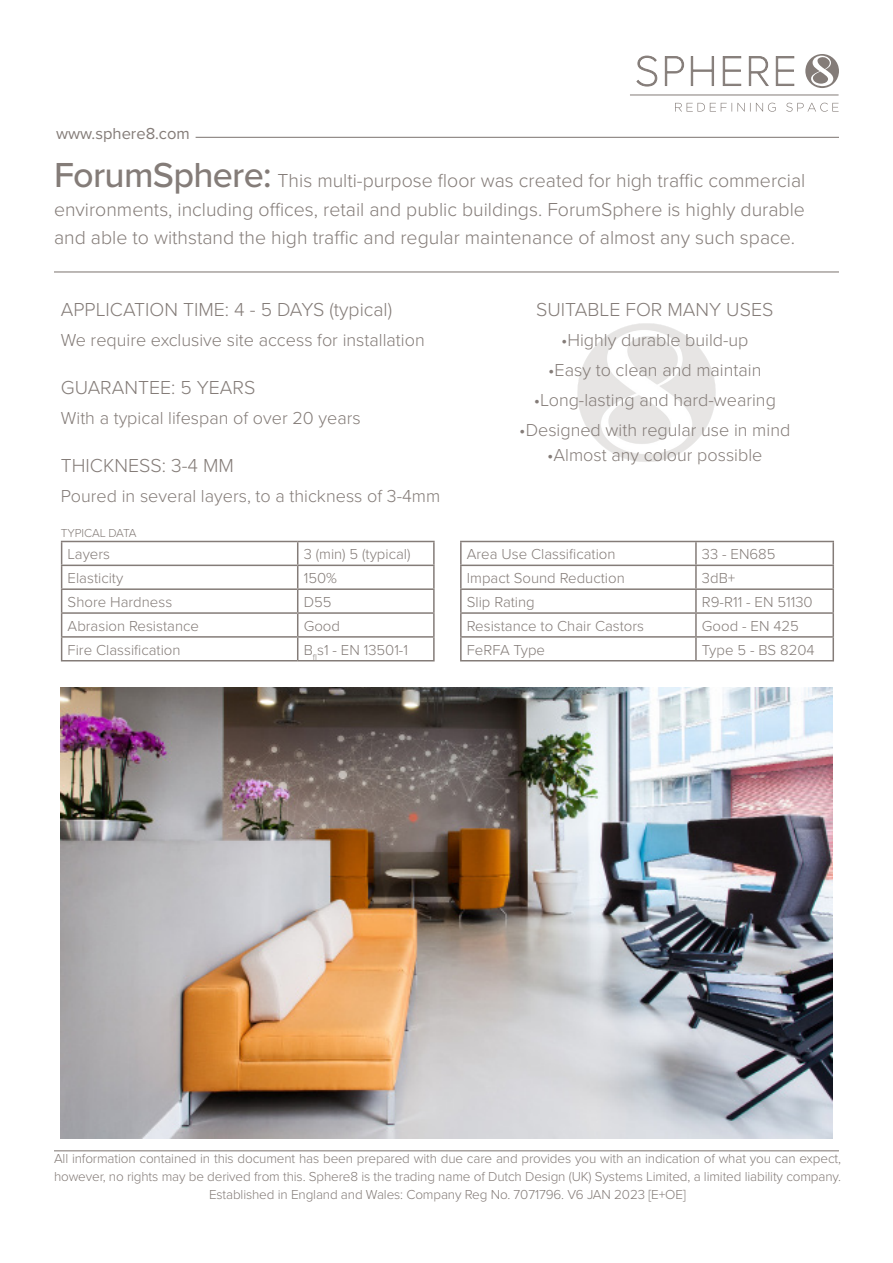
<style>
.page{position:relative;width:893px;height:1263px;background:#fff}
.page>*{position:absolute;margin:0;border:0;box-sizing:border-box;transform-origin:0 0}
.t1{font:300 19.5px/28.5px "Proxima Nova";color:#847c78;text-align:justify}
.t2{font:300 18px "Proxima Nova";color:#847c78}
.t3{font:16.5px "Proxima Nova";color:#847c78}
.t4{font:300 15px "Proxima Nova";color:#847c78}
.t5{font:300 13.5px/18px "Proxima Nova";letter-spacing:-.01em;color:#847c78;text-align:center}
.t6{font:300 12px "Proxima Nova";letter-spacing:-.01em;color:#847c78}
.s1{font-weight:500;font-size:36px}
</style>
<div class="page">
<hr style="left:630px;top:95px;width:209px;height:1px;background:#847c78">
<svg style="left:675px;top:103px;width:164px;height:9px"></svg>
<div style="left:805px;top:54px;width:34px;height:34px;background:#847c78;border-radius:50%"></div>
<svg style="left:811px;top:55px;width:22px;height:31px"></svg>
<svg style="left:637px;top:56px;width:157px;height:30px"></svg>
<hr style="left:54px;top:1150px;width:785px;height:1px;background:#847c78">
<hr style="left:196px;top:137px;width:643px;height:1px;background:#847c78">
<hr style="left:54px;top:271px;width:785px;height:1px;background:#847c78">
<img style="left:61px;top:687px;width:771px;height:452px">
<hr style="left:61px;top:541px;width:237px;height:1px;background:#847c78">
<hr style="left:298px;top:541px;width:137px;height:1px;background:#847c78">
<hr style="left:433px;top:542px;width:2px;height:23px;background:#847c78">
<hr style="left:61px;top:565px;width:237px;height:1px;background:#847c78">
<hr style="left:298px;top:565px;width:137px;height:1px;background:#847c78">
<hr style="left:433px;top:566px;width:2px;height:22px;background:#847c78">
<hr style="left:61px;top:588px;width:237px;height:2px;background:#847c78">
<hr style="left:298px;top:588px;width:137px;height:2px;background:#847c78">
<hr style="left:433px;top:590px;width:2px;height:22px;background:#847c78">
<hr style="left:61px;top:612px;width:237px;height:2px;background:#847c78">
<hr style="left:298px;top:612px;width:137px;height:2px;background:#847c78">
<hr style="left:433px;top:614px;width:2px;height:22px;background:#847c78">
<hr style="left:61px;top:636px;width:237px;height:2px;background:#847c78">
<svg style="left:61px;top:542px;width:1px;height:118px"></svg>
<hr style="left:298px;top:636px;width:137px;height:2px;background:#847c78">
<svg style="left:297px;top:542px;width:1px;height:118px"></svg>
<hr style="left:433px;top:638px;width:2px;height:22px;background:#847c78">
<hr style="left:61px;top:660px;width:237px;height:1px;background:#847c78">
<hr style="left:298px;top:660px;width:137px;height:1px;background:#847c78">
<hr style="left:460px;top:541px;width:236px;height:1px;background:#847c78">
<hr style="left:460px;top:542px;width:2px;height:23px;background:#847c78">
<hr style="left:696px;top:541px;width:138px;height:1px;background:#847c78">
<hr style="left:695px;top:542px;width:2px;height:23px;background:#847c78">
<hr style="left:832px;top:542px;width:2px;height:23px;background:#847c78">
<hr style="left:460px;top:565px;width:236px;height:1px;background:#847c78">
<hr style="left:460px;top:566px;width:2px;height:22px;background:#847c78">
<hr style="left:696px;top:565px;width:138px;height:1px;background:#847c78">
<hr style="left:695px;top:566px;width:2px;height:22px;background:#847c78">
<hr style="left:832px;top:566px;width:2px;height:22px;background:#847c78">
<hr style="left:460px;top:588px;width:236px;height:2px;background:#847c78">
<hr style="left:460px;top:590px;width:2px;height:22px;background:#847c78">
<hr style="left:696px;top:588px;width:138px;height:2px;background:#847c78">
<hr style="left:695px;top:590px;width:2px;height:22px;background:#847c78">
<hr style="left:832px;top:590px;width:2px;height:22px;background:#847c78">
<hr style="left:460px;top:612px;width:236px;height:2px;background:#847c78">
<hr style="left:460px;top:614px;width:2px;height:22px;background:#847c78">
<hr style="left:696px;top:612px;width:138px;height:2px;background:#847c78">
<hr style="left:695px;top:614px;width:2px;height:22px;background:#847c78">
<hr style="left:832px;top:614px;width:2px;height:22px;background:#847c78">
<hr style="left:460px;top:636px;width:236px;height:2px;background:#847c78">
<hr style="left:460px;top:638px;width:2px;height:22px;background:#847c78">
<hr style="left:696px;top:636px;width:138px;height:2px;background:#847c78">
<hr style="left:695px;top:638px;width:2px;height:22px;background:#847c78">
<hr style="left:832px;top:638px;width:2px;height:22px;background:#847c78">
<hr style="left:460px;top:660px;width:236px;height:1px;background:#847c78">
<hr style="left:696px;top:660px;width:138px;height:1px;background:#847c78">
<img style="left:577px;top:323px;width:139px;height:139px">
<p class="t3" style="left:56px;top:121px;width:135px">www.sphere8.com</p>
<p class="t1" style="left:54px;top:167px;width:753px"><span class="s1">ForumSphere:</span> This multi-purpose floor was created for high traffic commercial environments, including offices, retail and public buildings. ForumSphere is highly durable and able to withstand the high traffic and regular maintenance of almost any such space.</p>
<p class="t1" style="left:61px;top:295px;width:333px">APPLICATION TIME: 4 - 5 DAYS (typical)</p>
<p class="t2" style="left:61px;top:329px;width:365px">We require exclusive site access for installation</p>
<p class="t1" style="left:61px;top:373px;width:196px">GUARANTEE: 5 YEARS</p>
<p class="t2" style="left:61px;top:407px;width:301px">With a typical lifespan of over 20 years</p>
<p class="t1" style="left:61px;top:451px;width:175px">THICKNESS: 3-4 MM</p>
<p class="t2" style="left:61px;top:485px;width:381px">Poured in several layers, to a thickness of 3-4mm</p>
<p class="t6" style="left:61px;top:526px;width:77px">TYPICAL DATA</p>
<p class="t4" style="left:68px;top:545px;width:44px">Layers</p>
<p class="t4" style="left:304px;top:545px;width:108px">3 (min) 5 (typical)</p>
<p class="t4" style="left:68px;top:569px;width:57px">Elasticity</p>
<p class="t4" style="left:304px;top:569px;width:35px">150%</p>
<p class="t4" style="left:68px;top:593px;width:106px">Shore Hardness</p>
<p class="t4" style="left:304px;top:593px;width:29px">D55</p>
<p class="t4" style="left:68px;top:617px;width:133px">Abrasion Resistance</p>
<p class="t4" style="left:304px;top:617px;width:38px">Good</p>
<p class="t4" style="left:68px;top:641px;width:114px">Fire Classification</p>
<p class="t4" style="left:304px;top:641px;width:106px">B<sub>fl</sub>s1 - EN 13501-1</p>
<p class="t1" style="left:536px;top:295px;width:239px">SUITABLE FOR MANY USES</p>
<p class="t2" style="left:561px;top:329px;width:189px">•Highly durable build-up</p>
<p class="t2" style="left:548px;top:359px;width:215px">•Easy to clean and maintain</p>
<p class="t2" style="left:534px;top:389px;width:244px">•Long-lasting and hard-wearing</p>
<p class="t2" style="left:519px;top:419px;width:273px">•Designed with regular use in mind</p>
<p class="t2" style="left:547px;top:444px;width:217px">•Almost any colour possible</p>
<p class="t4" style="left:467px;top:545px;width:150px">Area Use Classification</p>
<p class="t4" style="left:702px;top:545px;width:75px">33 - EN685</p>
<p class="t4" style="left:467px;top:569px;width:159px">Impact Sound Reduction</p>
<p class="t4" style="left:702px;top:569px;width:35px">3dB+</p>
<p class="t4" style="left:467px;top:593px;width:69px">Slip Rating</p>
<p class="t4" style="left:702px;top:593px;width:112px">R9-R11 - EN 51130</p>
<p class="t4" style="left:467px;top:617px;width:179px">Resistance to Chair Castors</p>
<p class="t4" style="left:702px;top:617px;width:99px">Good - EN 425</p>
<p class="t4" style="left:467px;top:641px;width:80px">FeRFA Type</p>
<p class="t4" style="left:702px;top:641px;width:114px">Type 5 - BS 8204</p>
<p class="t5" style="left:54px;top:1150px;width:789px">All information contained in this document has been prepared with due care and provides you with an indication of what you can expect, however, no rights may be derived from this. Sphere8 is the trading name of Dutch Design (UK) Systems Limited, a limited liability company.<br>Established in England and Wales: Company Reg No. 7071796. V6 JAN 2023 [E+OE]</p>
</div>
